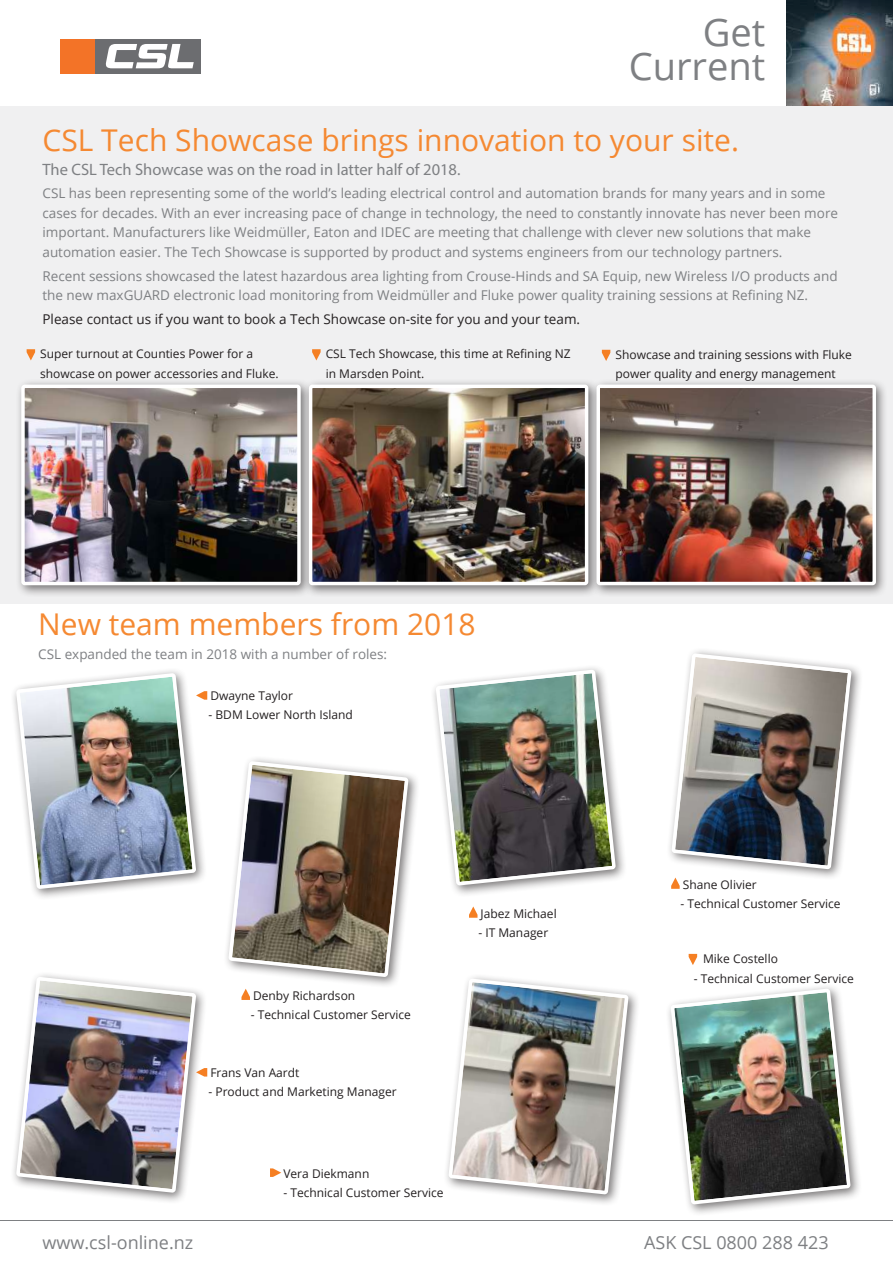
<style>
.page{position:relative;width:893px;height:1263px;background:#fff}
.page>*{position:absolute;margin:0;border:0;box-sizing:border-box;transform-origin:0 0}
.t1{font:38.1px/34.3px "Open Sans";color:#7e8083;text-align:right}
.t2{font:30px "Open Sans";color:#f58932}
.t3{font:18px "Open Sans";color:#7e8083}
.t4{font:16.5px "Myriad Pro";color:#7e8083}
.t5{font:13.5px/19.5px "Open Sans";color:#7e8083}
.t6{font:13.5px "Open Sans";color:#231f20}
.t7{font:12px/19.5px "Open Sans";color:#231f20}
</style>
<div class="page">
<img style="left:787px;top:0;width:106px;height:106px">
<div style="left:0;top:106px;width:893px;height:498px;background:#f0f0f1"></div>
<div style="left:11px;top:971px;width:197px;height:233px;background:#231f20;opacity:.6"></div>
<div style="left:11px;top:667px;width:197px;height:234px;background:#231f20;opacity:.6"></div>
<div style="left:430px;top:664px;width:197px;height:233px;background:#231f20;opacity:.6"></div>
<img style="left:434px;top:671px;width:183px;height:213px">
<svg style="left:469px;top:906px;width:8px;height:12px"></svg>
<img style="left:14px;top:675px;width:193px;height:212px">
<img style="left:15px;top:975px;width:192px;height:220px">
<hr style="left:0;top:1220px;width:893px;height:1px;background:#7e8083">
<div style="left:95px;top:39px;width:105px;height:35px;background:#6c6d70"></div>
<div style="left:60px;top:39px;width:35px;height:35px;background:#f37327"></div>
<svg style="left:105px;top:44px;width:89px;height:24px"></svg>
<svg style="left:241px;top:989px;width:9px;height:11px"></svg>
<div style="left:223px;top:755px;width:197px;height:234px;background:#231f20;opacity:.6"></div>
<svg style="left:227px;top:759px;width:180px;height:220px"></svg>
<svg style="left:671px;top:881px;width:9px;height:8px"></svg>
<div style="left:665px;top:983px;width:197px;height:233px;background:#231f20;opacity:.6"></div>
<img style="left:669px;top:990px;width:183px;height:213px">
<svg style="left:270px;top:1168px;width:11px;height:9px"></svg>
<svg style="left:689px;top:954px;width:8px;height:11px"></svg>
<div style="left:15px;top:379px;width:298px;height:218px;background:#231f20;opacity:.6"></div>
<img style="left:25px;top:389px;width:272px;height:192px">
<div style="left:21px;top:385px;width:280px;height:200px;border:3px solid #fff;border-radius:2px"></div>
<div style="left:303px;top:379px;width:297px;height:218px;background:#231f20;opacity:.6"></div>
<img style="left:313px;top:389px;width:271px;height:192px">
<div style="left:309px;top:385px;width:279px;height:200px;border:3px solid #fff;border-radius:2px"></div>
<div style="left:591px;top:379px;width:297px;height:218px;background:#231f20;opacity:.6"></div>
<img style="left:600px;top:389px;width:272px;height:192px">
<div style="left:596px;top:385px;width:280px;height:200px;border:3px solid #fff;border-radius:2px"></div>
<svg style="left:312px;top:349px;width:9px;height:11px"></svg>
<svg style="left:602px;top:350px;width:8px;height:11px"></svg>
<svg style="left:27px;top:349px;width:8px;height:11px"></svg>
<div style="left:666px;top:648px;width:197px;height:233px;background:#231f20;opacity:.6"></div>
<img style="left:670px;top:651px;width:180px;height:220px">
<div style="left:443px;top:973px;width:197px;height:233px;background:#231f20;opacity:.6"></div>
<img style="left:447px;top:976px;width:180px;height:220px">
<h1 class="t1" style="left:629px;top:14px;width:138px">Get<br>Current</h1>
<h2 class="t2" style="left:43px;top:119px;width:698px">CSL Tech Showcase brings innovation to your site.</h2>
<p class="t4" style="left:43px;top:159px;width:419px">The CSL Tech Showcase was on the road in latter half of 2018.</p>
<p class="t5" style="left:43px;top:183px;width:797px">CSL has been representing some of the world’s leading electrical control and automation brands for many years and in some cases for decades. With an ever increasing pace of change in technology, the need to constantly innovate has never been more important. Manufacturers like Weidmüller, Eaton and IDEC are meeting that challenge with clever new solutions that make automation easier. The Tech Showcase is supported by product and systems engineers from our technology partners.</p>
<p class="t5" style="left:43px;top:266px;width:797px">Recent sessions showcased the latest hazardous area lighting from Crouse-Hinds and SA Equip, new Wireless I/O products and the new maxGUARD electronic load monitoring from Weidmüller and Fluke power quality training sessions at Refining NZ.</p>
<p class="t6" style="left:43px;top:310px;width:539px">Please contact us if you want to book a Tech Showcase on-site for you and your team.</p>
<p class="t7" style="left:40px;top:344px;width:240px">Super turnout at Counties Power for a showcase on power accessories and Fluke.</p>
<p class="t7" style="left:326px;top:344px;width:246px">CSL Tech Showcase, this time at Refining NZ in Marsden Point.</p>
<p class="t7" style="left:615px;top:344px;width:238px">Showcase and training sessions with Fluke power quality and energy management</p>
<h2 class="t2" style="left:38px;top:604px;width:439px">New team members from 2018</h2>
<p class="t5" style="left:38px;top:644px;width:350px">CSL expanded the team in 2018 with a number of roles:</p>
<p class="t7" style="left:210px;top:685px;width:84px">Dwayne Taylor</p>
<p class="t7" style="left:208px;top:705px;width:146px">- BDM Lower North Island</p>
<p class="t7" style="left:253px;top:985px;width:104px">Denby Richardson</p>
<p class="t7" style="left:251px;top:1005px;width:162px">- Technical Customer Service</p>
<p class="t7" style="left:210px;top:1062px;width:91px">Frans Van Aardt</p>
<p class="t7" style="left:208px;top:1082px;width:190px">- Product and Marketing Manager</p>
<p class="t7" style="left:283px;top:1163px;width:87px">Vera Diekmann</p>
<p class="t7" style="left:283px;top:1183px;width:162px">- Technical Customer Service</p>
<p class="t7" style="left:481px;top:903px;width:78px">Jabez Michael</p>
<p class="t7" style="left:478px;top:923px;width:71px">- IT Manager</p>
<p class="t7" style="left:683px;top:874px;width:75px">Shane Olivier</p>
<p class="t7" style="left:680px;top:894px;width:162px">- Technical Customer Service</p>
<p class="t7" style="left:703px;top:949px;width:76px">Mike Costello</p>
<p class="t7" style="left:694px;top:968px;width:162px">- Technical Customer Service</p>
<h3 class="t3" style="left:43px;top:1230px;width:152px">www.csl-online.nz</h3>
<h3 class="t3" style="left:644px;top:1230px;width:186px">ASK CSL 0800 288 423</h3>
</div>
